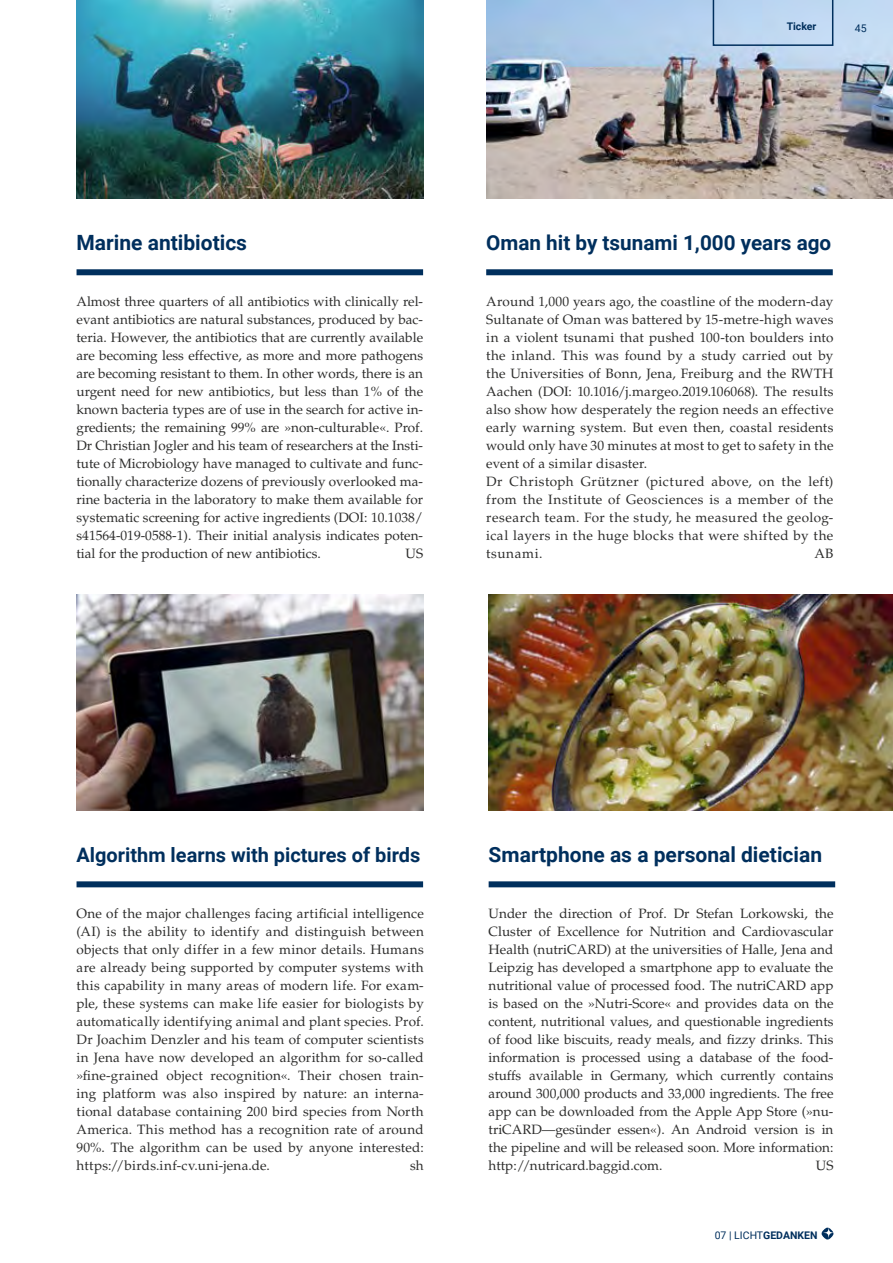
<style>
.page{position:relative;width:893px;height:1263px;background:#fff}
.page>*{position:absolute;margin:0;border:0;box-sizing:border-box;transform-origin:0 0}
.t1{font:700 21px "Roboto";color:#002f5d}
.t2{font:700 20.7px "Roboto";color:#002f5d}
.t3{font:700 19.95px "Roboto";color:#002f5d}
.t4{font:13.5px/18px "Palatino LT Std";letter-spacing:.015em;color:#2c2c2b;text-align:justify}
.t5{font:10.5px "Roboto";color:#002f5d}
.t6{font:700 10.5px "Roboto";color:#002f5d}
.s1{font-weight:700}
</style>
<div class="page">
<svg style="left:821px;top:1227px;width:12px;height:12px"></svg>
<img style="left:77px;top:594px;width:347px;height:216px">
<img style="left:489px;top:594px;width:404px;height:216px">
<div style="left:77px;top:269px;width:346px;height:6px;background:#002f5d"></div>
<div style="left:77px;top:881px;width:346px;height:6px;background:#002f5d"></div>
<div style="left:489px;top:881px;width:346px;height:6px;background:#002f5d"></div>
<div style="left:486px;top:269px;width:347px;height:6px;background:#002f5d"></div>
<img style="left:77px;top:0;width:346px;height:198px">
<img style="left:486px;top:0;width:407px;height:198px">
<svg style="left:713px;top:0;width:120px;height:46px;background:#b4ceea"></svg>
<p class="t6" style="left:787px;top:19px;width:31px">Ticker</p>
<p class="t5" style="left:855px;top:21px;width:13px">45</p>
<h1 class="t1" style="left:77px;top:228px;width:172px">Marine antibiotics</h1>
<h2 class="t2" style="left:486px;top:228px;width:347px">Oman hit by tsunami 1,000 years ago</h2>
<p class="t4" style="left:77px;top:293px;width:348px">Almost three quarters of all antibiotics with clinically rel&shy;evant antibiotics are natural substances, produced by bac&shy;teria. However, the antibiotics that are currently available are becoming less effective, as more and more pathogens are becoming resistant to them. In other words, there is an urgent need for new antibiotics, but less than 1% of the known bacteria types are of use in the search for active in&shy;gredients; the remaining 99% are »non-culturable«. Prof.<br>Dr Christian Jogler and his team of researchers at the Insti&shy;tute of Microbiology have managed to cultivate and func&shy;tionally characterize dozens of previously overlooked ma&shy;rine bacteria in the laboratory to make them available for systematic screening for active ingredients (DOI: 10.1038/ s41564-019-0588-1). Their initial analysis indicates poten&shy;tial for the production of new antibiotics.</p>
<p class="t4" style="left:405px;top:545px;width:19px">US</p>
<p class="t4" style="left:486px;top:293px;width:349px;text-align:left">Around 1,000 years ago, the coastline of the modern-day Sultanate of Oman was battered by 15-metre-high waves in a violent tsunami that pushed 100-ton boulders into the inland. This was found by a study carried out by the Universities of Bonn, Jena, Freiburg and the RWTH Aachen (DOI: 10.1016/j.margeo.2019.106068). The results also show how desperately the region needs an effective early warning system. But even then, coastal residents would only have 30 minutes at most to get to safety in the event of a similar disaster.<br>Dr Christoph Grützner (pictured above, on the left) from the Institute of Geosciences is a member of the research team. For the study, he measured the geolog&shy;ical layers in the huge blocks that were shifted by the tsunami.</p>
<p class="t4" style="left:814px;top:545px;width:21px">AB</p>
<h3 class="t3" style="left:77px;top:841px;width:345px">Algorithm learns with pictures of birds</h3>
<h1 class="t1" style="left:489px;top:840px;width:335px">Smartphone as a personal dietician</h1>
<p class="t4" style="left:77px;top:905px;width:349px">One of the major challenges facing artificial intelligence (AI) is the ability to identify and distinguish between objects that only differ in a few minor details. Humans are already being supported by computer systems with this capability in many areas of modern life. For exam&shy;ple, these systems can make life easier for biologists by automatically identifying animal and plant species. Prof.<br>Dr Joachim Denzler and his team of computer scientists in Jena have now developed an algorithm for so-called »fine-grained object recognition«. Their chosen train&shy;ing platform was also inspired by nature: an interna&shy;tional database containing 200 bird species from North America. This method has a recognition rate of around 90%. The algorithm can be used by anyone interested: https://birds.inf-cv.uni-jena.de.</p>
<p class="t4" style="left:410px;top:1157px;width:15px">sh</p>
<p class="t4" style="left:489px;top:905px;width:346px">Under the direction of Prof. Dr Stefan Lorkowski, the Cluster of Excellence for Nutrition and Cardiovascular Health (nutriCARD) at the universities of Halle, Jena and Leipzig has developed a smartphone app to evaluate the nutritional value of processed food. The nutriCARD app is based on the »Nutri-Score« and provides data on the content, nutritional values, and questionable ingredients of food like biscuits, ready meals, and fizzy drinks. This information is processed using a database of the food&shy;stuffs available in Germany, which currently contains around 300,000 products and 33,000 ingredients. The free app can be downloaded from the Apple App Store (»nu&shy;triCARD—gesünder essen«). An Android version is in the pipeline and will be released soon. More information: http://nutricard.baggid.com.</p>
<p class="t4" style="left:816px;top:1157px;width:19px">US</p>
<p class="t5" style="left:715px;top:1228px;width:104px">07 | LICHT<span class="s1">GEDANKEN</span></p>
</div>
